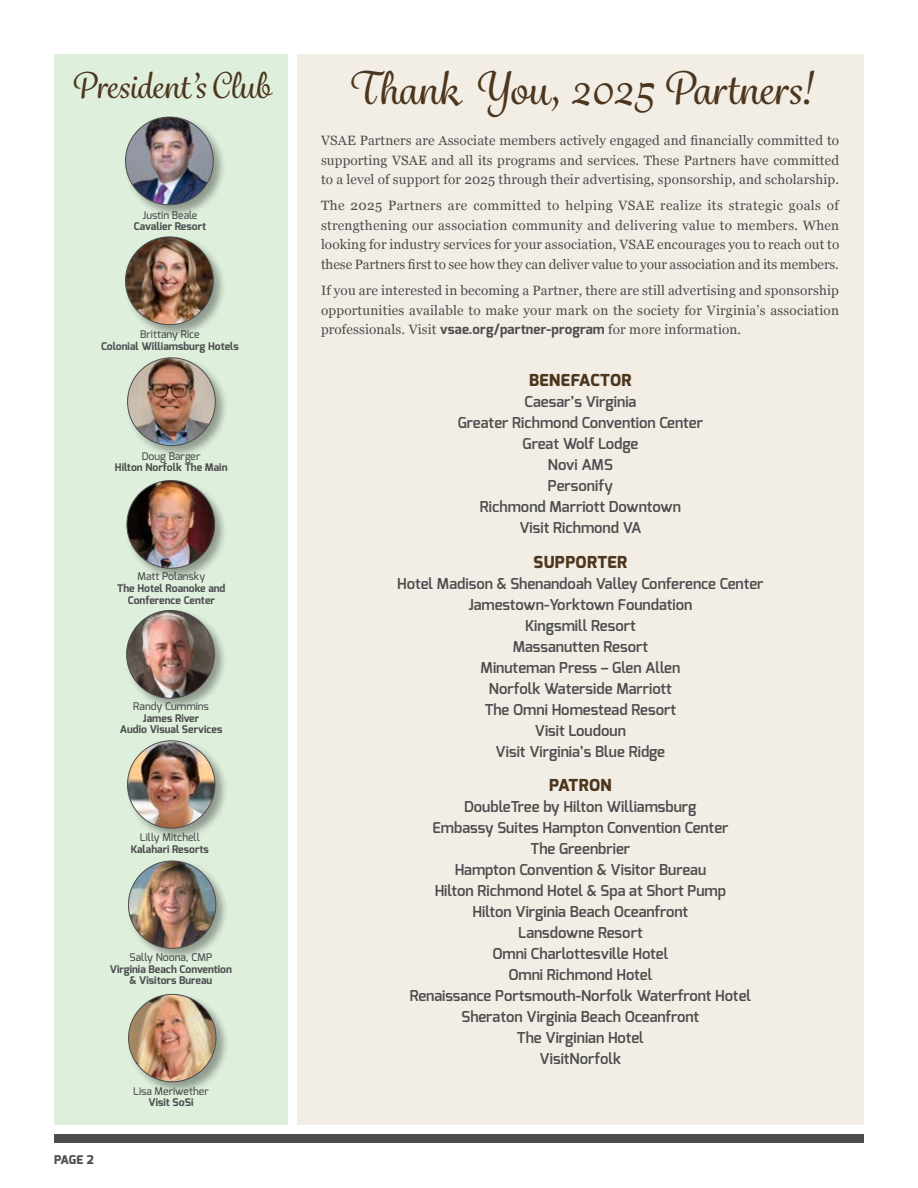
<style>
.page{position:relative;width:918px;height:1188px;background:#fff}
.page>*{position:absolute;margin:0;border:0;box-sizing:border-box;transform-origin:0 0}
.t1{font:500 43.5px "Grafolita Script";color:#4d361e}
.t2{font:500 34.5px "Grafolita Script";color:#4d361e}
.t3{font:800 16.5px "Exo";letter-spacing:.025em;color:#4d361e}
.t4{font:600 15px/21px "Exo";color:#4d4d4f;text-align:center}
.t5{font:13.5px/19.5px "Georgia";letter-spacing:.01em;color:#4d4d4f;text-align:justify}
.t6{font:800 12px "Exo";color:#4d4d4f}
.t7{font:700 10.5px/10.5px "Exo";color:#4d4d4f;text-align:center}
.t8{font:500 10.5px "Exo";color:#4d4d4f}
.s1{font-family:"Exo";font-weight:700}
</style>
<div class="page">
<div style="left:54px;top:1134px;width:810px;height:9px;background:#4d4d4f"></div>
<div style="left:297px;top:54px;width:567px;height:1071px;background:#f2eee5"></div>
<div style="left:54px;top:54px;width:234px;height:1071px;background:#deefdc"></div>
<div style="left:125px;top:609px;width:103px;height:103px;background:#000;opacity:.35"></div>
<img style="left:127px;top:610px;width:87px;height:88px;border-radius:44px">
<div style="left:126px;top:480px;width:102px;height:102px;background:#000;opacity:.35"></div>
<img style="left:127px;top:481px;width:88px;height:87px;border-radius:44px">
<div style="left:124px;top:236px;width:103px;height:102px;background:#000;opacity:.35"></div>
<img style="left:126px;top:237px;width:87px;height:88px;border-radius:44px">
<div style="left:124px;top:116px;width:103px;height:102px;background:#000;opacity:.35"></div>
<img style="left:126px;top:117px;width:87px;height:88px;border-radius:44px">
<div style="left:126px;top:357px;width:103px;height:102px;background:#000;opacity:.35"></div>
<img style="left:128px;top:358px;width:87px;height:88px;border-radius:44px">
<div style="left:127px;top:860px;width:102px;height:101px;background:#000;opacity:.35"></div>
<img style="left:128px;top:861px;width:88px;height:87px;border-radius:44px">
<div style="left:127px;top:993px;width:103px;height:102px;background:#000;opacity:.35"></div>
<img style="left:129px;top:994px;width:87px;height:88px;border-radius:44px">
<div style="left:126px;top:740px;width:102px;height:101px;background:#000;opacity:.35"></div>
<img style="left:128px;top:741px;width:87px;height:87px;border-radius:44px">
<h2 class="t2" style="left:71px;top:63px;width:202px">President’s Club</h2>
<p class="t8" style="left:143px;top:208px;width:56px">Justin Beale</p>
<p class="t7" style="left:134px;top:221px;width:74px">Cavalier Resort</p>
<p class="t8" style="left:140px;top:328px;width:61px">Brittany Rice</p>
<p class="t7" style="left:101px;top:341px;width:139px">Colonial Williamsburg Hotels</p>
<p class="t8" style="left:142px;top:449px;width:60px">Doug Barger</p>
<p class="t7" style="left:115px;top:462px;width:114px">Hilton Norfolk The Main</p>
<p class="t8" style="left:137px;top:570px;width:69px">Matt Polansky</p>
<p class="t7" style="left:117px;top:583px;width:110px;line-height:11.9px">The Hotel Roanoke and<br>Conference Center</p>
<p class="t8" style="left:133px;top:700px;width:77px">Randy Cummins</p>
<p class="t7" style="left:120px;top:713px;width:104px">James River<br>Audio Visual Services</p>
<p class="t8" style="left:140px;top:830px;width:62px">Lilly Mitchell</p>
<p class="t7" style="left:131px;top:844px;width:80px">Kalahari Resorts</p>
<p class="t8" style="left:130px;top:951px;width:84px">Sally Noona, CMP</p>
<p class="t7" style="left:110px;top:964px;width:124px">Virginia Beach Convention &amp; Visitors Bureau</p>
<p class="t6" style="left:54px;top:1152px;width:41px">PAGE 2</p>
<p class="t8" style="left:133px;top:1084px;width:77px">Lisa Meriwether</p>
<p class="t7" style="left:149px;top:1097px;width:46px">Visit SoSi</p>
<h1 class="t1" style="left:347px;top:61px;width:467px">Thank You, 2025 Partners!</h1>
<p class="t5" style="left:321px;top:130px;width:520px">VSAE Partners are Associate members actively engaged and financially committed to supporting VSAE and all its programs and services. These Partners have committed to a level of support for 2025 through their advertising, sponsorship, and scholarship.</p>
<p class="t5" style="left:321px;top:195px;width:520px">The 2025 Partners are committed to helping VSAE realize its strategic goals of strengthening our association community and delivering value to members. When looking for industry services for your association, VSAE encourages you to reach out to these Partners first to see how they can deliver value to your association and its members.</p>
<p class="t5" style="left:321px;top:280px;width:520px">If you are interested in becoming a Partner, there are still advertising and sponsorship opportunities available to make your mark on the society for Virginia’s association professionals. Visit <span class="s1">vsae.org/partner-program</span> for more information.</p>
<p class="t3" style="left:529px;top:370px;width:104px">BENEFACTOR</p>
<p class="t4" style="left:458px;top:391px;width:247px">Caesar’s Virginia<br>Greater Richmond Convention Center<br>Great Wolf Lodge<br>Novi AMS<br>Personify<br>Richmond Marriott Downtown<br>Visit Richmond VA</p>
<p class="t3" style="left:533px;top:551px;width:95px">SUPPORTER</p>
<p class="t4" style="left:397px;top:573px;width:368px">Hotel Madison &amp; Shenandoah Valley Conference Center<br>Jamestown-Yorktown Foundation<br>Kingsmill Resort<br>Massanutten Resort<br>Minuteman Press – Glen Allen<br>Norfolk Waterside Marriott<br>The Omni Homestead Resort<br>Visit Loudoun<br>Visit Virginia’s Blue Ridge</p>
<p class="t3" style="left:549px;top:775px;width:64px">PATRON</p>
<p class="t4" style="left:410px;top:796px;width:343px">DoubleTree by Hilton Williamsburg<br>Embassy Suites Hampton Convention Center<br>The Greenbrier<br>Hampton Convention &amp; Visitor Bureau<br>Hilton Richmond Hotel &amp; Spa at Short Pump<br>Hilton Virginia Beach Oceanfront<br>Lansdowne Resort<br>Omni Charlottesville Hotel<br>Omni Richmond Hotel<br>Renaissance Portsmouth-Norfolk Waterfront Hotel<br>Sheraton Virginia Beach Oceanfront<br>The Virginian Hotel<br>VisitNorfolk</p>
</div>
